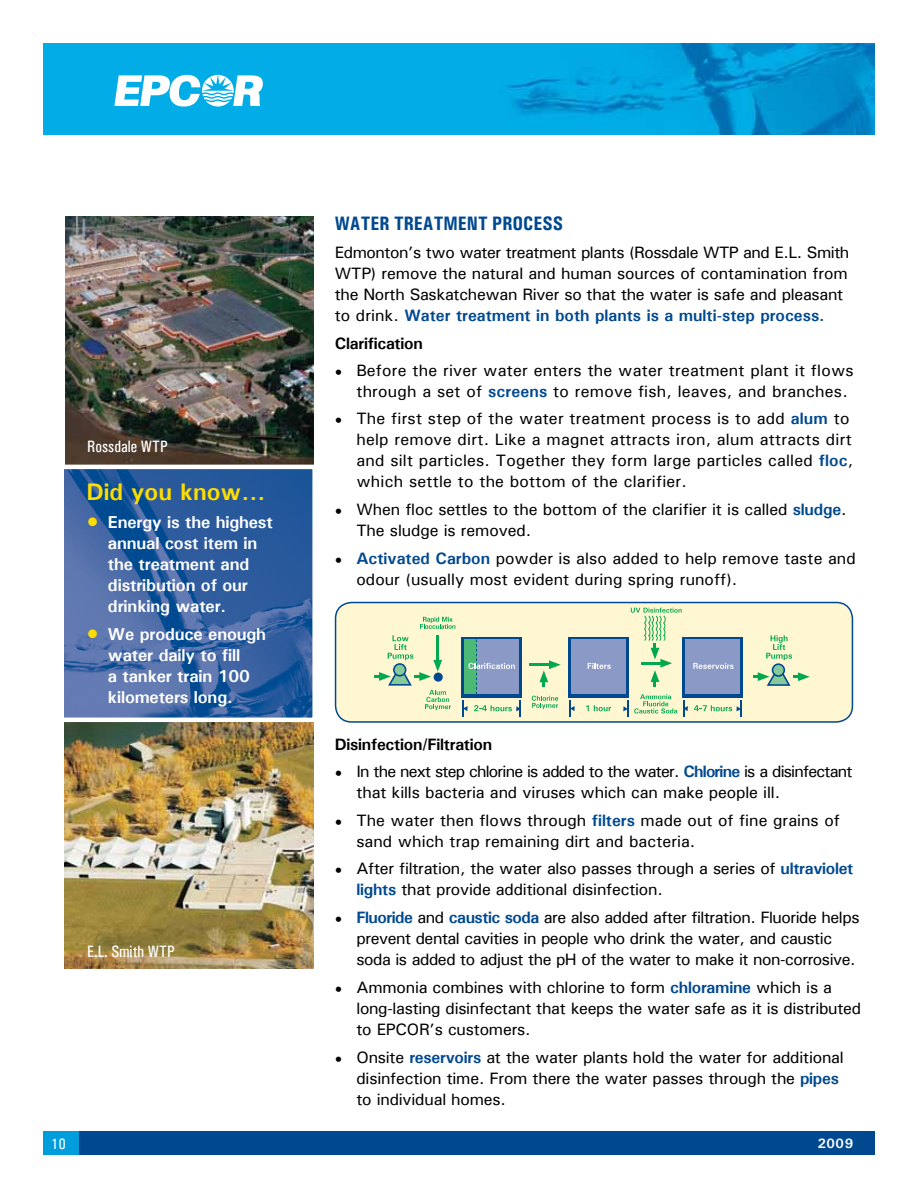
<style>
.page{position:relative;width:918px;height:1188px;background:#fff}
.page>*{position:absolute;margin:0;border:0;box-sizing:border-box;transform-origin:0 0}
.t1{font:700 24px "Univers";color:#fd0}
.t2{font:700 19.5px "Univers Condensed";color:#004990}
.t3{font:700 17.25px/21px "Univers";letter-spacing:-.01em;color:#fff}
.t4{font:16.5px/21px "Univers";letter-spacing:-.015em;color:#000}
.t5{font:16.5px/21px "Univers";letter-spacing:.01em;color:#000}
.t6{font:16.5px/21px "Univers";letter-spacing:-.05em;color:#000}
.t7{font:700 16.5px "Univers";letter-spacing:-.015em;color:#000}
.t8{font:16.5px "Univers Condensed";color:#fff}
.t9{font:15px "Univers Condensed";color:#fff}
.t10{font:700 13.5px "Univers";color:#fff}
.s1{color:#fd0}
.s2{font-weight:700;color:#004990}
.s3{font-size:10.5px}
</style>
<div class="page">
<div style="left:336px;top:603px;width:516px;height:119px;background:#fff6d2;border-radius:16px"></div>
<div style="left:335px;top:602px;width:518px;height:121px;border:2px solid #004990;border-radius:16px"></div>
<div style="left:461px;top:637px;width:61px;height:60px;background:#004990"></div>
<div style="left:464px;top:640px;width:55px;height:54px;background:#8a99c5"></div>
<div style="left:464px;top:640px;width:13px;height:54px;background:#4cba76"></div>
<svg style="left:569px;top:637px;width:60px;height:60px"></svg>
<div style="left:572px;top:640px;width:54px;height:54px;background:#8a99c5"></div>
<div style="left:682px;top:637px;width:61px;height:60px;background:#004990"></div>
<div style="left:685px;top:640px;width:55px;height:54px;background:#8a99c5"></div>
<svg style="left:468px;top:640px;width:47px;height:54px"></svg>
<svg style="left:588px;top:663px;width:23px;height:6px"></svg>
<svg style="left:693px;top:663px;width:41px;height:6px"></svg>
<hr style="left:529px;top:664px;width:22px;height:2px;background:#00a94f">
<div style="left:773px;top:664px;width:11px;height:12px;background:#86ca99;border-radius:50%"></div>
<div style="left:772px;top:663px;width:13px;height:14px;border:2px solid #004990;border-radius:50%"></div>
<svg style="left:753px;top:669px;width:57px;height:17px"></svg>
<svg style="left:539px;top:660px;width:22px;height:27px"></svg>
<svg style="left:374px;top:635px;width:77px;height:75px"></svg>
<svg style="left:463px;top:701px;width:5px;height:16px"></svg>
<svg style="left:570px;top:701px;width:5px;height:16px"></svg>
<svg style="left:623px;top:701px;width:5px;height:16px"></svg>
<svg style="left:683px;top:701px;width:5px;height:16px"></svg>
<svg style="left:474px;top:701px;width:47px;height:16px"></svg>
<svg style="left:586px;top:705px;width:25px;height:6px"></svg>
<svg style="left:694px;top:701px;width:48px;height:16px"></svg>
<svg style="left:532px;top:696px;width:26px;height:13px"></svg>
<svg style="left:634px;top:694px;width:43px;height:20px"></svg>
<svg style="left:766px;top:635px;width:26px;height:25px"></svg>
<svg style="left:631px;top:608px;width:51px;height:79px"></svg>
<svg style="left:420px;top:617px;width:35px;height:12px"></svg>
<img style="left:66px;top:216px;width:248px;height:246px">
<img style="left:65px;top:724px;width:248px;height:245px">
<svg style="left:64px;top:462px;width:250px;height:262px;background:#3e67a3"></svg>
<img style="left:43px;top:43px;width:832px;height:92px">
<div style="left:43px;top:1131px;width:832px;height:24px;background:#004990"></div>
<div style="left:43px;top:1131px;width:35px;height:24px;background:#009ddc"></div>
<svg style="left:114px;top:75px;width:149px;height:32px"></svg>
<p class="t8" style="left:87px;top:436px;width:82px">Rossdale WTP</p>
<h1 class="t1" style="left:86px;top:477px;width:181px">Did you know...</h1>
<p class="t3" style="left:108px;top:512px;width:166px;text-indent:-22px"><span class="s1">•</span> Energy is the highest annual cost item in the treatment and distribution of our drinking water.</p>
<p class="t3" style="left:108px;top:623px;width:160px;text-indent:-22px"><span class="s1">•</span> We produce enough water daily to fill<br>a tanker train 100 kilometers long.</p>
<p class="t8" style="left:87px;top:942px;width:89px">E.L. Smith WTP</p>
<p class="t2" style="left:335px;top:212px;width:26px">WATERTREAT</p>
<p class="t2" style="left:444px;top:212px;width:23px">MENT</p>
<p class="t2" style="left:492px;top:212px;width:50px">PROCESS</p>
<p class="t4" style="left:335px;top:242px;width:516px">Edmonton’s two water treatment plants (Rossdale WTP and E.L. Smith WTP) remove the natural and human sources of contamination from the North Saskatchewan River so that the water is safe and pleasant to drink. <span class="s2">Water treatment in both plants is a multi-step process.</span></p>
<p class="t7" style="left:335px;top:333px;width:90px">Clarification</p>
<p class="t5" style="left:356px;top:359px;width:499px;text-indent:-22px"><span class="s3">•</span> Before the river water enters the water treatment plant it flows through a set of <span class="s2">screens</span> to remove fish, leaves, and branches.</p>
<p class="t5" style="left:356px;top:408px;width:498px;text-indent:-22px"><span class="s3">•</span> The first step of the water treatment process is to add <span class="s2">alum</span> to help remove dirt. Like a magnet attracts iron, alum attracts dirt and silt particles. Together they form large particles called <span class="s2">floc</span>, which settle to the bottom of the clarifier.</p>
<p class="t4" style="left:356px;top:499px;width:492px;text-indent:-22px"><span class="s3">•</span> When floc settles to the bottom of the clarifier it is called <span class="s2">sludge</span>.<br>The sludge is removed.</p>
<p class="t4" style="left:356px;top:547px;width:501px;text-indent:-22px"><span class="s3">•</span> <span class="s2">Activated Carbon</span> powder is also added to help remove taste and odour (usually most evident during spring runoff).</p>
<p class="t7" style="left:335px;top:734px;width:159px">Disinfection/Filtration</p>
<p class="t6" style="left:356px;top:761px;width:498px;text-indent:-22px"><span class="s3">•</span> In the next step chlorine is added to the water. <span class="s2">Chlorine</span> is a disinfectant that kills bacteria and viruses which can make people ill.</p>
<p class="t4" style="left:356px;top:809px;width:485px;text-indent:-22px"><span class="s3">•</span> The water then flows through <span class="s2">filters</span> made out of fine grains of sand which trap remaining dirt and bacteria.</p>
<p class="t4" style="left:356px;top:858px;width:499px;text-indent:-22px"><span class="s3">•</span> After filtration, the water also passes through a series of <span class="s2">ultraviolet lights</span> that provide additional disinfection.</p>
<p class="t4" style="left:356px;top:907px;width:505px;text-indent:-22px"><span class="s3">•</span> <span class="s2">Fluoride</span> and <span class="s2">caustic soda</span> are also added after filtration. Fluoride helps prevent dental cavities in people who drink the water, and caustic soda is added to adjust the pH of the water to make it non-corrosive.</p>
<p class="t4" style="left:356px;top:977px;width:506px;text-indent:-22px"><span class="s3">•</span> Ammonia combines with chlorine to form <span class="s2">chloramine</span> which is a long-lasting disinfectant that keeps the water safe as it is distributed to EPCOR’s customers.</p>
<p class="t4" style="left:356px;top:1046px;width:489px;text-indent:-22px"><span class="s3">•</span> Onsite <span class="s2">reservoirs</span> at the water plants hold the water for additional disinfection time. From there the water passes through the <span class="s2">pipes </span>to individual homes.</p>
<p class="t9" style="left:51px;top:1136px;width:16px">10</p>
<p class="t10" style="left:817px;top:1136px;width:37px">2009</p>
</div>
